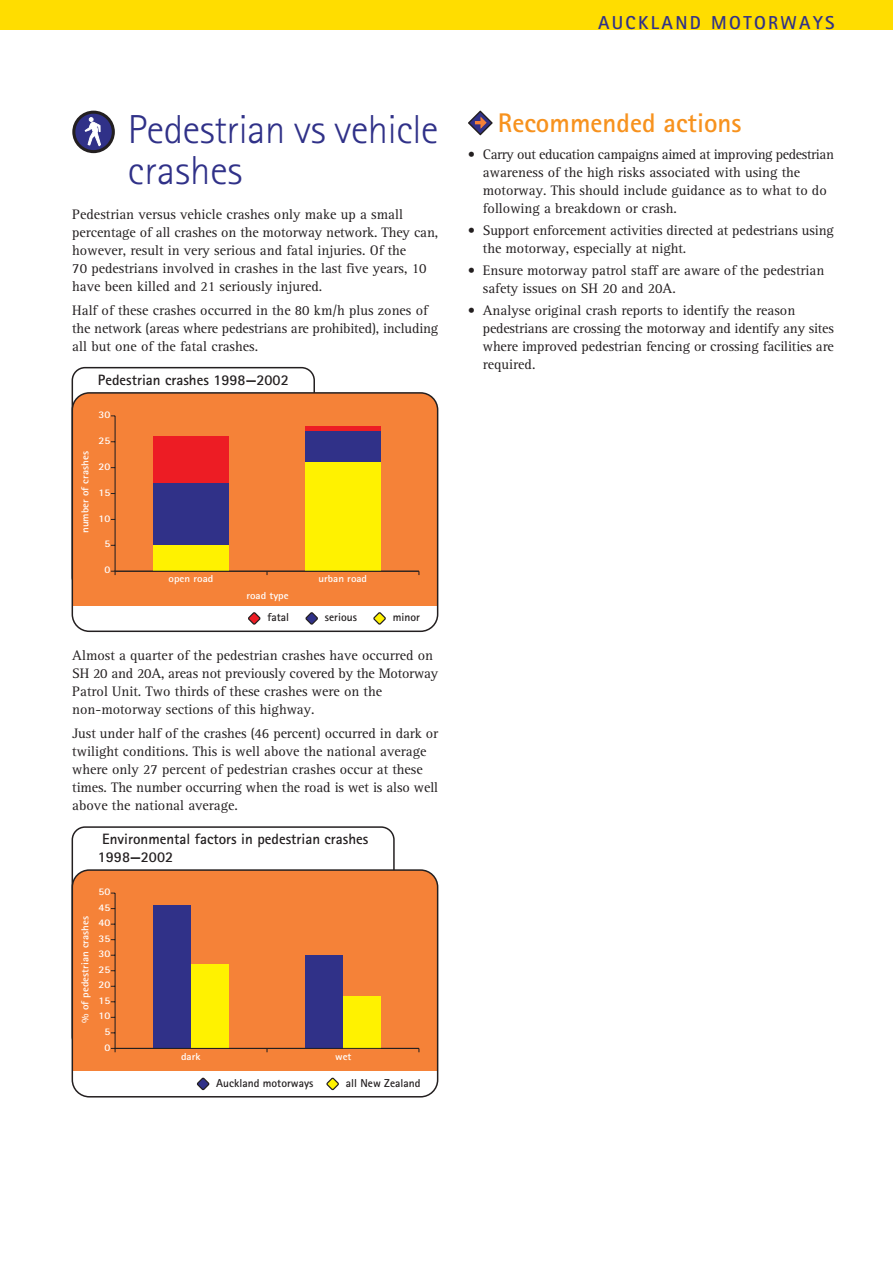
<style>
.page{position:relative;width:893px;height:1263px;background:#fff}
.page>*{position:absolute;margin:0;border:0;box-sizing:border-box;transform-origin:0 0}
.t1{font:40.5px/40.5px "Rotis Sans Serif Light NZT";letter-spacing:-.01em;color:#303188}
.t2{font:27px "Rotis Sans Serif Bold NZT";color:#f7921e}
.t3{font:18.75px "Rotis Sans Serif Bold NZT";letter-spacing:.125em;color:#303188}
.t4{font:15px/18px "Rotis Sans Serif Bold NZT";color:#231f20}
.t5{font:14.25px/18px "Rotis Serif NZT";color:#231f20}
.t6{font:11.55px "Rotis Sans Serif Bold NZT";color:#231f20}
.t7{font:10.2px "Rotis Sans Serif Bold NZT";color:#fff;scale:1.09 1}
</style>
<div class="page">
<div style="left:0;top:0;width:892px;height:30px;background:#fd0"></div>
<div style="left:72px;top:870px;width:365px;height:227px;background:#f58238;border-radius:17px"></div>
<div style="left:72px;top:1072px;width:365px;height:25px;background:#fff"></div>
<div style="left:72px;top:869px;width:366px;height:229px;border:2px solid #231f20;border-radius:17px"></div>
<svg style="left:196px;top:1077px;width:14px;height:14px"></svg>
<svg style="left:326px;top:1077px;width:13px;height:14px"></svg>
<hr style="left:115px;top:893px;width:1px;height:155px;background:#231f20">
<div style="left:191px;top:965px;width:38px;height:83px;background:#fff200"></div>
<div style="left:343px;top:996px;width:38px;height:52px;background:#fff200"></div>
<div style="left:153px;top:906px;width:38px;height:142px;background:#303188"></div>
<div style="left:305px;top:955px;width:38px;height:93px;background:#303188"></div>
<div style="left:72px;top:393px;width:365px;height:238px;background:#f58238;border-radius:17px"></div>
<div style="left:72px;top:606px;width:365px;height:25px;background:#fff"></div>
<div style="left:72px;top:392px;width:366px;height:240px;border:2px solid #231f20;border-radius:17px"></div>
<svg style="left:248px;top:612px;width:13px;height:13px"></svg>
<svg style="left:305px;top:612px;width:13px;height:13px"></svg>
<svg style="left:373px;top:612px;width:13px;height:13px"></svg>
<hr style="left:115px;top:416px;width:1px;height:155px;background:#231f20">
<div style="left:153px;top:437px;width:76px;height:46px;background:#ed1c24"></div>
<div style="left:305px;top:426px;width:76px;height:5px;background:#ed1c24"></div>
<div style="left:153px;top:483px;width:76px;height:62px;background:#303188"></div>
<div style="left:305px;top:431px;width:76px;height:32px;background:#303188"></div>
<div style="left:153px;top:545px;width:76px;height:26px;background:#fff200"></div>
<div style="left:305px;top:463px;width:76px;height:108px;background:#fff200"></div>
<svg style="left:468px;top:111px;width:24px;height:24px"></svg>
<svg style="left:470px;top:112px;width:21px;height:21px"></svg>
<svg style="left:475px;top:116px;width:12px;height:14px"></svg>
<svg style="left:72px;top:111px;width:43px;height:42px"></svg>
<div style="left:75px;top:114px;width:37px;height:36px;background:#303188;border-radius:50%"></div>
<svg style="left:85px;top:118px;width:16px;height:29px"></svg>
<hr style="left:115px;top:1048px;width:304px;height:1px;background:#231f20">
<hr style="left:115px;top:571px;width:304px;height:1px;background:#231f20">
<h3 class="t3" style="left:598px;top:16px;width:238px">AUCKLAND MOTORWAYS</h3>
<h1 class="t1" style="left:128px;top:113px;width:312px">Pedestrian vs vehicle crashes</h1>
<p class="t5" style="left:72px;top:206px;width:367px">Pedestrian versus vehicle crashes only make up a small percentage of all crashes on the motorway network. They can, however, result in very serious and fatal injuries. Of the<br>70 pedestrians involved in crashes in the last five years, 10 have been killed and 21 seriously injured.</p>
<p class="t5" style="left:72px;top:302px;width:367px">Half of these crashes occurred in the 80 km/h plus zones of the network (areas where pedestrians are prohibited), including all but one of the fatal crashes.</p>
<p class="t4" style="left:98px;top:372px;width:192px">Pedestrian crashes 1998—2002</p>
<p class="t7" style="left:98px;top:411px;width:12px">30</p>
<p class="t7" style="left:81px;top:533px;width:77px;rotate:-90deg">number of crashes</p>
<p class="t7" style="left:98px;top:437px;width:12px">25</p>
<p class="t7" style="left:98px;top:463px;width:12px">20</p>
<p class="t7" style="left:98px;top:488px;width:12px">15</p>
<p class="t7" style="left:98px;top:514px;width:12px">10</p>
<p class="t7" style="left:104px;top:540px;width:7px">5</p>
<p class="t7" style="left:104px;top:566px;width:7px">0</p>
<p class="t7" style="left:169px;top:575px;width:43px">open road</p>
<p class="t7" style="left:246px;top:592px;width:40px">road type</p>
<p class="t7" style="left:318px;top:575px;width:46px">urban road</p>
<p class="t6" style="left:267px;top:613px;width:23px">fatal</p>
<p class="t6" style="left:325px;top:613px;width:34px">serious</p>
<p class="t6" style="left:393px;top:613px;width:29px">minor</p>
<p class="t5" style="left:72px;top:647px;width:367px">Almost a quarter of the pedestrian crashes have occurred on SH 20 and 20A, areas not previously covered by the Motorway Patrol Unit. Two thirds of these crashes were on the non-motorway sections of this highway.</p>
<p class="t5" style="left:72px;top:726px;width:367px">Just under half of the crashes (46 percent) occurred in dark or twilight conditions. This is well above the national average where only 27 percent of pedestrian crashes occur at these times. The number occurring when the road is wet is also well above the national average.</p>
<p class="t4" style="left:98px;top:832px;width:272px">Environmental factors in pedestrian crashes<br>1998—2002</p>
<p class="t7" style="left:98px;top:888px;width:12px">50</p>
<p class="t7" style="left:81px;top:1023px;width:100px;rotate:-90deg">% of pedestrian crashes</p>
<p class="t7" style="left:98px;top:904px;width:12px">45</p>
<p class="t7" style="left:98px;top:919px;width:12px">40</p>
<p class="t7" style="left:98px;top:935px;width:12px">35</p>
<p class="t7" style="left:98px;top:950px;width:12px">30</p>
<p class="t7" style="left:98px;top:966px;width:12px">25</p>
<p class="t7" style="left:98px;top:981px;width:12px">20</p>
<p class="t7" style="left:98px;top:997px;width:12px">15</p>
<p class="t7" style="left:98px;top:1012px;width:12px">10</p>
<p class="t7" style="left:104px;top:1028px;width:7px">5</p>
<p class="t7" style="left:104px;top:1043px;width:7px">0</p>
<p class="t7" style="left:181px;top:1052px;width:19px">dark</p>
<p class="t7" style="left:335px;top:1052px;width:16px">wet</p>
<p class="t6" style="left:216px;top:1079px;width:99px">Auckland motorways</p>
<p class="t6" style="left:346px;top:1079px;width:76px">all New Zealand</p>
<h2 class="t2" style="left:498px;top:113px;width:245px">Recommended actions</h2>
<p class="t5" style="left:483px;top:146px;width:352px;text-indent:-15px">• Carry out education campaigns aimed at improving pedestrian awareness of the high risks associated with using the motorway. This should include guidance as to what to do following a breakdown or crash.</p>
<p class="t5" style="left:483px;top:222px;width:352px;text-indent:-15px">• Support enforcement activities directed at pedestrians using the motorway, especially at night.</p>
<p class="t5" style="left:483px;top:263px;width:343px;text-indent:-15px">• Ensure motorway patrol staff are aware of the pedestrian safety issues on SH 20 and 20A.</p>
<p class="t5" style="left:483px;top:303px;width:352px;text-indent:-15px">• Analyse original crash reports to identify the reason pedestrians are crossing the motorway and identify any sites where improved pedestrian fencing or crossing facilities are required.</p>
</div>
